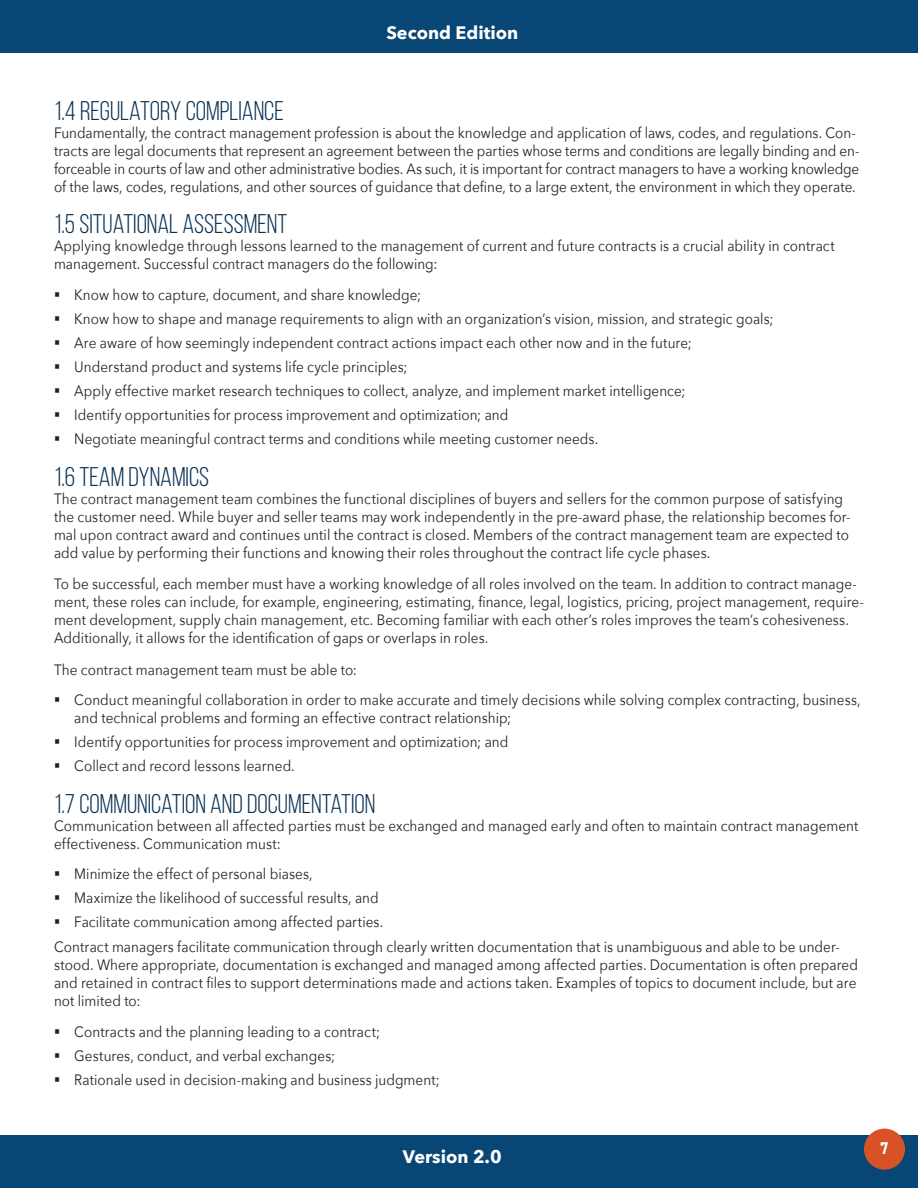
<style>
.page{position:relative;width:918px;height:1188px;background:#fff}
.page>*{position:absolute;margin:0;border:0;box-sizing:border-box;transform-origin:0 0}
.Sub_02{font:27px "Bebas Neue";color:#093153}
.t1{font:700 18px "Avenir Next";color:#fff}
.Text{font:15px/18px "Avenir Next";letter-spacing:.005em;color:#231f20;scale:.9 1}
.t2{font:15px "Lemon Milk";color:#fff;scale:.9 1}
</style>
<div class="page">
<div style="left:0;top:0;width:918px;height:53px;background:#084676"></div>
<div style="left:0;top:1135px;width:918px;height:53px;background:#084676"></div>
<div style="left:864px;top:1129px;width:41px;height:41px;background:#d95226;border-radius:50%"></div>
<p class="t1" style="left:386px;top:17px;width:133px">Second Edition</p>
<p class="Sub_02" style="left:54px;top:96px;width:231px">1.4 REGULATORY COMPLIANCE</p>
<p class="Text" style="left:54px;top:123px;width:896px">Fundamentally, the contract management profession is about the knowledge and application of laws, codes, and regulations. Con&shy;tracts are legal documents that represent an agreement between the parties whose terms and conditions are legally binding and en&shy;forceable in courts of law and other administrative bodies. As such, it is important for contract managers to have a working knowledge of the laws, codes, regulations, and other sources of guidance that define, to a large extent, the environment in which they operate.</p>
<p class="Sub_02" style="left:54px;top:209px;width:235px">1.5 SITUATIONAL ASSESSMENT</p>
<p class="Text" style="left:54px;top:236px;width:869px">Applying knowledge through lessons learned to the management of current and future contracts is a crucial ability in contract management. Successful contract managers do the following:</p>
<p class="Text" style="left:54px;top:285px;width:410px">▪ Know how to capture, document, and share knowledge;</p>
<p class="Text" style="left:54px;top:309px;width:801px">▪ Know how to shape and manage requirements to align with an organization’s vision, mission, and strategic goals;</p>
<p class="Text" style="left:54px;top:333px;width:710px">▪ Are aware of how seemingly independent contract actions impact each other now and in the future;</p>
<p class="Text" style="left:54px;top:357px;width:394px">▪ Understand product and systems life cycle principles;</p>
<p class="Text" style="left:54px;top:381px;width:703px">▪ Apply effective market research techniques to collect, analyze, and implement market intelligence;</p>
<p class="Text" style="left:54px;top:405px;width:506px">▪ Identify opportunities for process improvement and optimization; and</p>
<p class="Text" style="left:54px;top:429px;width:606px">▪ Negotiate meaningful contract terms and conditions while meeting customer needs.</p>
<p class="Sub_02" style="left:54px;top:462px;width:157px">1.6 TEAM DYNAMICS</p>
<p class="Text" style="left:54px;top:489px;width:886px">The contract management team combines the functional disciplines of buyers and sellers for the common purpose of satisfying the customer need. While buyer and seller teams may work independently in the pre-award phase, the relationship becomes for&shy;mal upon contract award and continues until the contract is closed. Members of the contract management team are expected to add value by performing their functions and knowing their roles throughout the contract life cycle phases.</p>
<p class="Text" style="left:54px;top:574px;width:902px">To be successful, each member must have a working knowledge of all roles involved on the team. In addition to contract manage&shy;ment, these roles can include, for example, engineering, estimating, finance, legal, logistics, pricing, project management, require&shy;ment development, supply chain management, etc. Becoming familiar with each other’s roles improves the team’s cohesiveness.<br>Additionally, it allows for the identification of gaps or overlaps in roles.</p>
<p class="Text" style="left:54px;top:660px;width:338px">The contract management team must be able to:</p>
<p class="Text" style="left:74px;top:691px;width:875px;line-height:17.2px;text-indent:-20px">▪ Conduct meaningful collaboration in order to make accurate and timely decisions while solving complex contracting, business, and technical problems and forming an effective contract relationship;</p>
<p class="Text" style="left:54px;top:732px;width:506px">▪ Identify opportunities for process improvement and optimization; and</p>
<p class="Text" style="left:54px;top:756px;width:269px">▪ Collect and record lessons learned.</p>
<p class="Sub_02" style="left:54px;top:789px;width:323px">1.7 COMMUNICATION AND DOCUMENTATION</p>
<p class="Text" style="left:54px;top:816px;width:895px">Communication between all affected parties must be exchanged and managed early and often to maintain contract management effectiveness. Communication must:</p>
<p class="Text" style="left:54px;top:865px;width:289px">▪ Minimize the effect of personal biases,</p>
<p class="Text" style="left:54px;top:889px;width:362px">▪ Maximize the likelihood of successful results, and</p>
<p class="Text" style="left:54px;top:913px;width:367px">▪ Facilitate communication among affected parties.</p>
<p class="Text" style="left:54px;top:937px;width:895px">Contract managers facilitate communication through clearly written documentation that is unambiguous and able to be under&shy;stood. Where appropriate, documentation is exchanged and managed among affected parties. Documentation is often prepared and retained in contract files to support determinations made and actions taken. Examples of topics to document include, but are not limited to:</p>
<p class="Text" style="left:54px;top:1022px;width:364px">▪ Contracts and the planning leading to a contract;</p>
<p class="Text" style="left:54px;top:1046px;width:314px">▪ Gestures, conduct, and verbal exchanges;</p>
<p class="Text" style="left:54px;top:1070px;width:430px">▪ Rationale used in decision-making and business judgment;</p>
<p class="t1" style="left:403px;top:1141px;width:100px">Version 2.0</p>
<p class="t2" style="left:881px;top:1138px;width:10px">7</p>
</div>
